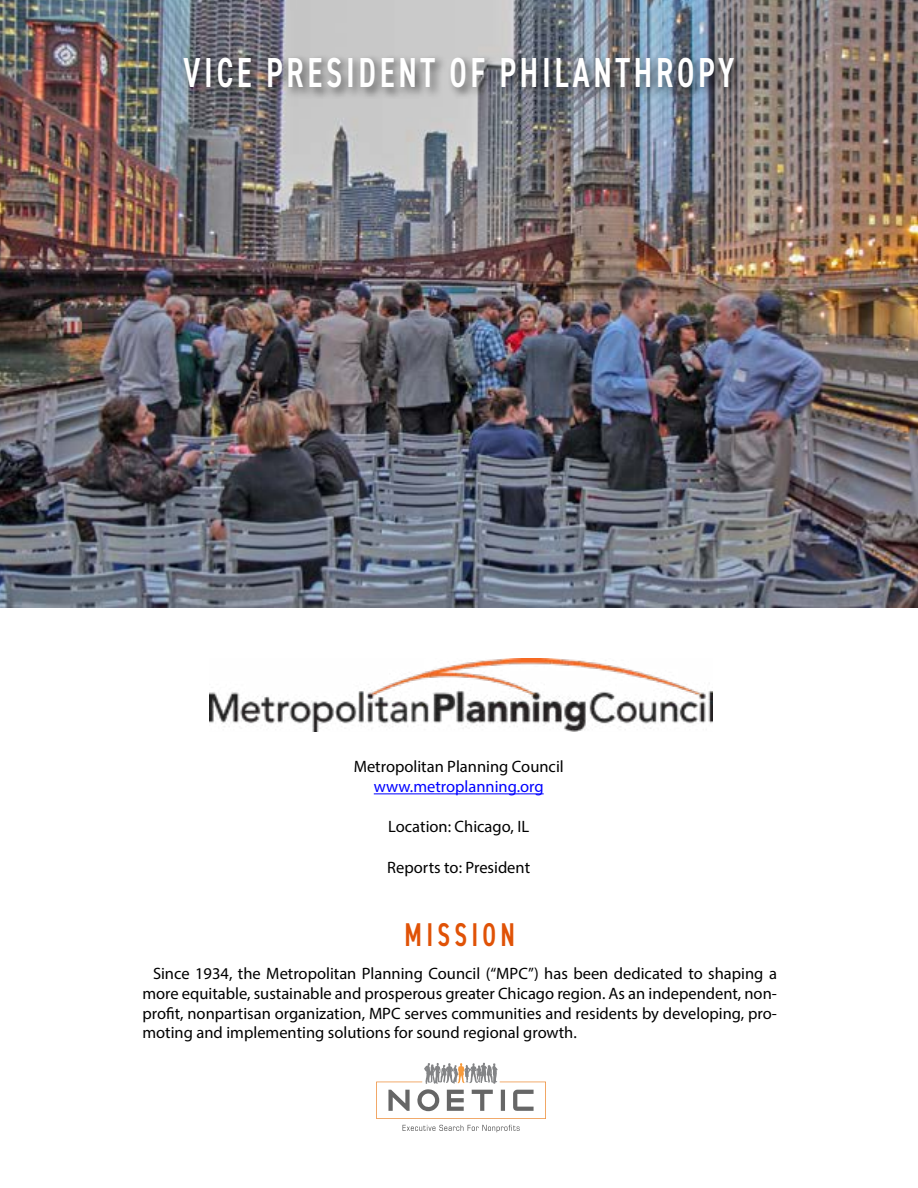
<style>
.page{position:relative;width:918px;height:1188px;background:#fff}
.page>*{position:absolute;margin:0;border:0;box-sizing:border-box;transform-origin:0 0}
.t1{font:600 condensed 42px "DIN2014";letter-spacing:.11em;color:#fff;scale:.8 1}
.t2{font:600 condensed 33px "DIN2014";letter-spacing:.16em;color:#e05206;scale:.8 1}
.t3{font:16.5px/19.8px "Myriad Pro";color:#000;text-align:justify}
.t4{font:16.5px "Myriad Pro";color:#00f}
</style>
<div class="page">
<img style="left:209px;top:659px;width:504px;height:72px">
<img style="left:0;top:0;width:918px;height:608px">
<div style="left:180px;top:54px;width:567px;height:45px;background:#000;opacity:.55"></div>
<hr style="left:374px;top:793px;width:170px;height:1px;background:#00f">
<svg style="left:376px;top:1063px;width:170px;height:56px"></svg>
<svg style="left:403px;top:1125px;width:117px;height:7px"></svg>
<h1 class="t1" style="left:184px;top:44px;width:690px">VICE PRESIDENT OF PHILANTHROPY</h1>
<p class="t3" style="left:354px;top:756px;width:212px">Metropolitan Planning Council</p>
<p class="t4" style="left:374px;top:777px;width:171px">www.metroplanning.org</p>
<p class="t3" style="left:388px;top:817px;width:142px">Location: Chicago, IL</p>
<p class="t3" style="left:387px;top:857px;width:144px">Reports to: President</p>
<h2 class="t2" style="left:405px;top:912px;width:139px">MISSION</h2>
<p class="t3" style="left:143px;top:963px;width:636px;text-indent:10px">Since 1934, the Metropolitan Planning Council (“MPC”) has been dedicated to shaping a more equitable, sustainable and prosperous greater Chicago region. As an independent, non&shy;profit, nonpartisan organization, MPC serves communities and residents by developing, pro&shy;moting and implementing solutions for sound regional growth.</p>
</div>
